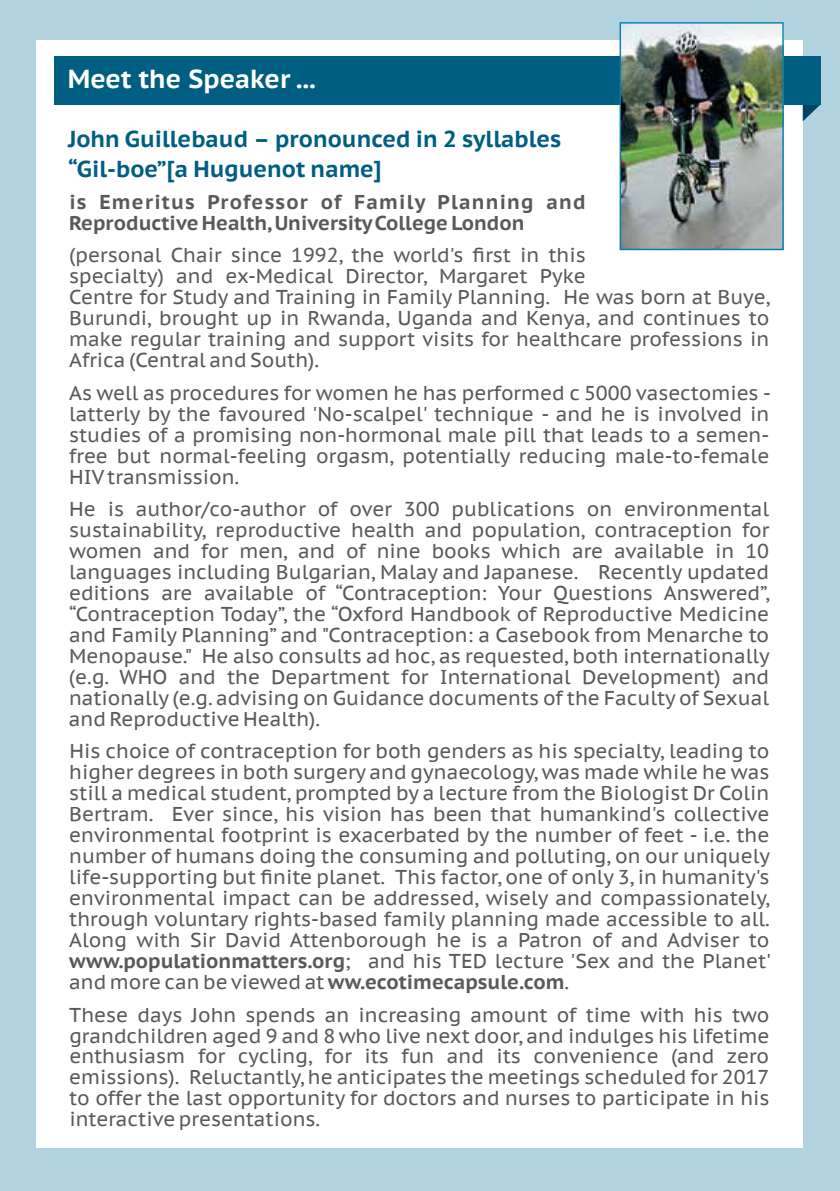
<style>
.page{position:relative;width:840px;height:1191px;background:#fff}
.page>*{position:absolute;margin:0;border:0;box-sizing:border-box;transform-origin:0 0}
.t1{font:700 26px "PT Sans Caption";color:#fff}
.t2{font:700 23px/29.8px "PT Sans Caption";color:#005e82}
.t3{font:20px/21px "PT Sans Caption";color:#58595b;text-align:justify}
.t4{font:700 20px/21px "PT Sans Caption";color:#58595b}
.s1{font-weight:700}
</style>
<div class="page">
<div style="left:0;top:0;width:839px;height:1191px;background:#b1d3e0"></div>
<div style="left:36px;top:41px;width:766px;height:1107px;background:#fff"></div>
<svg style="left:802px;top:104px;width:18px;height:17px"></svg>
<div style="left:54px;top:56px;width:766px;height:48px;background:#005e82"></div>
<img style="left:621px;top:24px;width:160px;height:224px">
<div style="left:619px;top:22px;width:164px;height:228px;border:1px solid #007eb4"></div>
<h1 class="t1" style="left:68px;top:62px;width:249px">Meet the Speaker ...</h1>
<p class="t2" style="left:68px;top:124px;width:494px">John Guillebaud – pronounced in 2 syllables “Gil-boe”[a Huguenot name]</p>
<p class="t4" style="left:69px;top:191px;width:517px">is Emeritus Professor of Family Planning and<br>Reproductive Health,UniversityCollege London</p>
<p class="t3" style="left:69px;top:244px;width:702px;text-align:left">(personal Chair since 1992, the world's first in this<br>specialty) and ex-Medical Director, Margaret Pyke<br>Centre for Study and Training in Family Planning. He was born at Buye, Burundi, brought up in Rwanda, Uganda and Kenya, and continues to make regular training and support visits for healthcare professions in Africa (Central and South).</p>
<p class="t3" style="left:69px;top:382px;width:703px">As well as procedures for women he has performed c 5000 vasectomies - latterly by the favoured 'No-scalpel' technique - and he is involved in studies of a promising non-hormonal male pill that leads to a semen&shy;free but normal-feeling orgasm, potentially reducing male-to-female HIVtransmission.</p>
<p class="t3" style="left:69px;top:498px;width:702px">He is author/co-author of over 300 publications on environmental sustainability, reproductive health and population, contraception for women and for men, and of nine books which are available in 10 languages including Bulgarian, Malay and Japanese. Recently updated editions are available of “Contraception: Your Questions Answered”, “Contraception Today”, the “Oxford Handbook of Reproductive Medicine and Family Planning” and "Contraception: a Casebook from Menarche to Menopause." He also consults ad hoc, as requested, both internationally (e.g. WHO and the Department for International Development) and nationally (e.g. advising on Guidance documents of the Faculty of Sexual and Reproductive Health).</p>
<p class="t3" style="left:69px;top:740px;width:703px">His choice of contraception for both genders as his specialty, leading to higher degrees in both surgery and gynaecology, was made while he was still a medical student, prompted by a lecture from the Biologist Dr Colin Bertram. Ever since, his vision has been that humankind's collective environmental footprint is exacerbated by the number of feet - i.e. the number of humans doing the consuming and polluting, on our uniquely life-supporting but finite planet. This factor, one of only 3, in humanity's environmental impact can be addressed, wisely and compassionately, through voluntary rights-based family planning made accessible to all.<br>Along with Sir David Attenborough he is a Patron of and Adviser to <span class="s1">www.populationmatters.org</span>; and his TED lecture 'Sex and the Planet' and more can be viewed at <span class="s1">ww.ecotimecapsule.com</span>.</p>
<p class="t3" style="left:69px;top:1003px;width:701px">These days John spends an increasing amount of time with his two grandchildren aged 9 and 8 who live next door, and indulges his lifetime enthusiasm for cycling, for its fun and its convenience (and zero emissions). Reluctantly, he anticipates the meetings scheduled for 2017 to offer the last opportunity for doctors and nurses to participate in his interactive presentations.</p>
</div>
